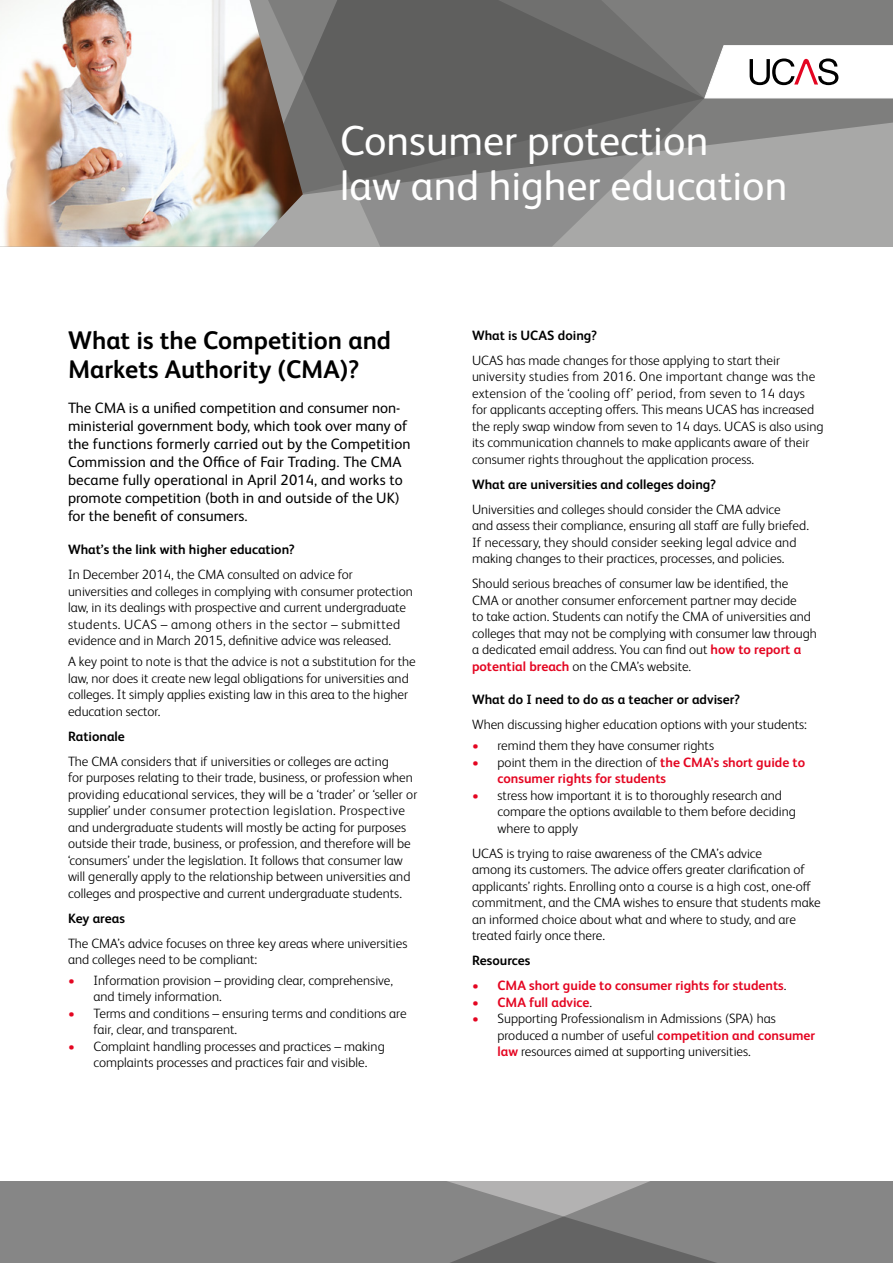
<style>
.page{position:relative;width:893px;height:1263px;background:#fff}
.page>*{position:absolute;margin:0;border:0;box-sizing:border-box;transform-origin:0 0}
.t1{font:42px/45px "FS Albert Pro";color:#fff}
.t2{font:700 25.5px/28.5px "FS Albert Pro";color:#000}
.t3{font:15px/18px "FS Albert Pro";color:#000}
.t4{font:300 13.5px/16.5px "FS Albert Pro";color:#000}
.t5{font:700 13.5px "FS Albert Pro";color:#000}
.t6{font:700 13.5px/16.5px "FS Albert Pro";color:#e40521}
.s1{color:#e40521}
.s2{font-weight:700;color:#e40521}
.s3{font-weight:300}
.s4{font-weight:300;color:#000}
</style>
<div class="page">
<div style="left:0;top:0;width:893px;height:247px;background:#a8a8a7"></div>
<svg style="left:704px;top:0;width:189px;height:146px;background:#838382"></svg>
<svg style="left:704px;top:45px;width:189px;height:53px;background:#e8e4e4"></svg>
<svg style="left:303px;top:0;width:401px;height:247px;background:#757575"></svg>
<img style="left:0;top:0;width:303px;height:247px">
<div style="left:743px;top:1181px;width:150px;height:82px;background:#868686"></div>
<svg style="left:0;top:1181px;width:743px;height:82px;background:#858585"></svg>
<h1 class="t1" style="left:340px;top:115px;width:449px">Consumer protection<br>law and higher education</h1>
<h2 class="t2" style="left:68px;top:325px;width:325px">What is the Competition and<br>Markets Authority (CMA)?</h2>
<p class="t3" style="left:68px;top:397px;width:344px">The CMA is a unified competition and consumer non&shy;ministerial government body, which took over many of the functions formerly carried out by the Competition Commission and the Office of Fair Trading. The CMA became fully operational in April 2014, and works to promote competition (both in and outside of the UK) for the benefit of consumers.</p>
<p class="t5" style="left:68px;top:540px;width:228px">What’s the link with higher education?</p>
<p class="t4" style="left:68px;top:565px;width:346px">In December 2014, the CMA consulted on advice for universities and colleges in complying with consumer protection law, in its dealings with prospective and current undergraduate students. UCAS – among others in the sector – submitted evidence and in March 2015, definitive advice was released.</p>
<p class="t4" style="left:68px;top:652px;width:349px">A key point to note is that the advice is not a substitution for the law, nor does it create new legal obligations for universities and colleges. It simply applies existing law in this area to the higher education sector.</p>
<p class="t5" style="left:68px;top:726px;width:58px">Rationale</p>
<p class="t4" style="left:68px;top:752px;width:351px">The CMA considers that if universities or colleges are acting<br>for purposes relating to their trade, business, or profession when providing educational services, they will be a ‘trader’ or ‘seller or supplier’ under consumer protection legislation. Prospective and undergraduate students will mostly be acting for purposes outside their trade, business, or profession, and therefore will be ‘consumers’ under the legislation. It follows that consumer law will generally apply to the relationship between universities and colleges and prospective and current undergraduate students.</p>
<p class="t5" style="left:68px;top:908px;width:58px">Key areas</p>
<p class="t4" style="left:68px;top:934px;width:341px">The CMA’s advice focuses on three key areas where universities and colleges need to be compliant:</p>
<p class="t4" style="left:94px;top:971px;width:301px;text-indent:-26px"><span class="s1">•</span> Information provision – providing clear, comprehensive, and timely information.</p>
<p class="t4" style="left:94px;top:1004px;width:314px;text-indent:-26px"><span class="s1">•</span> Terms and conditions – ensuring terms and conditions are fair, clear, and transparent.</p>
<p class="t4" style="left:94px;top:1037px;width:293px;text-indent:-26px"><span class="s1">•</span> Complaint handling processes and practices – making complaints processes and practices fair and visible.</p>
<p class="t5" style="left:472px;top:326px;width:127px">What is UCAS doing?</p>
<p class="t4" style="left:472px;top:351px;width:353px">UCAS has made changes for those applying to start their university studies from 2016. One important change was the extension of the ‘cooling off’ period, from seven to 14 days<br>for applicants accepting offers. This means UCAS has increased the reply swap window from seven to 14 days. UCAS is also using its communication channels to make applicants aware of their consumer rights throughout the application process.</p>
<p class="t5" style="left:472px;top:475px;width:246px">What are universities and colleges doing?</p>
<p class="t4" style="left:472px;top:500px;width:338px">Universities and colleges should consider the CMA advice<br>and assess their compliance, ensuring all staff are fully briefed.<br>If necessary, they should consider seeking legal advice and making changes to their practices, processes, and policies.</p>
<p class="t4" style="left:472px;top:575px;width:346px">Should serious breaches of consumer law be identified, the CMA or another consumer enforcement partner may decide<br>to take action. Students can notify the CMA of universities and colleges that may not be complying with consumer law through a dedicated email address. You can find out <span class="s2">how to report a potential breach</span> on the CMA’s website.</p>
<p class="t5" style="left:472px;top:690px;width:270px">What do I need to do as a teacher or adviser?</p>
<p class="t4" style="left:472px;top:716px;width:336px">When discussing higher education options with your students:</p>
<p class="t4" style="left:472px;top:736px;width:244px"><span class="s1">•</span> remind them they have consumer rights</p>
<p class="t6" style="left:497px;top:753px;width:309px;text-indent:-26px"><span class="s3">•</span> <span class="s4">point them in the direction of</span> the CMA’s short guide to consumer rights for students</p>
<p class="t4" style="left:497px;top:786px;width:300px;text-indent:-26px"><span class="s1">•</span> stress how important it is to thoroughly research and compare the options available to them before deciding where to apply</p>
<p class="t4" style="left:472px;top:844px;width:350px">UCAS is trying to raise awareness of the CMA’s advice<br>among its customers. The advice offers greater clarification of applicants’ rights. Enrolling onto a course is a high cost, one-off commitment, and the CMA wishes to ensure that students make an informed choice about what and where to study, and are treated fairly once there.</p>
<p class="t5" style="left:472px;top:951px;width:60px">Resources</p>
<p class="t6" style="left:472px;top:976px;width:316px"><span class="s3">•</span> CMA short guide to consumer rights for students<span class="s4">.</span></p>
<p class="t6" style="left:472px;top:993px;width:122px"><span class="s3">•</span> CMA full advice<span class="s4">.</span></p>
<p class="t4" style="left:497px;top:1009px;width:319px;text-indent:-26px"><span class="s1">•</span> Supporting Professionalism in Admissions (SPA) has produced a number of useful <span class="s2">competition and consumer law</span> resources aimed at supporting universities.</p>
</div>
